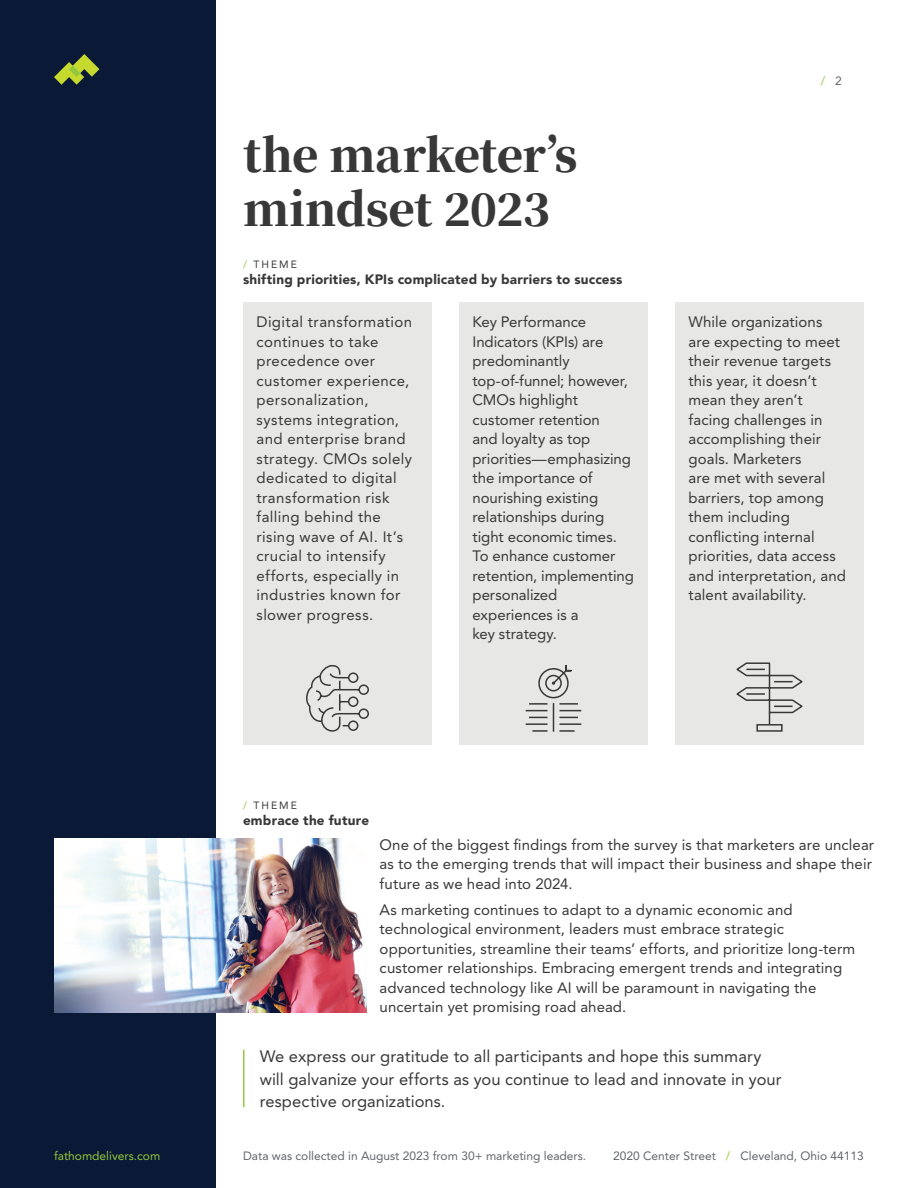
<style>
.page{position:relative;width:918px;height:1188px;background:#fff}
.page>*{position:absolute;margin:0;border:0;box-sizing:border-box;transform-origin:0 0}
.t1{font:900 45px/54px "Noto Serif KR";letter-spacing:-.015em;color:#393839}
.t2{font:16.5px/22.5px "Avenir LT Pro";letter-spacing:.005em;color:#393839}
.t3{font:15px/19.5px "Avenir LT Pro";letter-spacing:.005em;color:#393839}
.t4{font:15px/19.5px "Avenir LT Pro";letter-spacing:.025em;color:#393839}
.t5{font:900 13.5px "Avenir LT Pro";letter-spacing:.015em;color:#393839}
.t6{font:12px "Avenir LT Pro";color:#63656a}
.t7{font:12px "Avenir LT Pro";color:#94c83c}
.t8{font:10.5px "Avenir LT Pro";letter-spacing:.195em;color:#393839}
.s1{color:#94c83c}
.s2{color:#63656a}
</style>
<div class="page">
<div style="left:0;top:0;width:216px;height:1188px;background:#0a1936"></div>
<svg style="left:54px;top:54px;width:45px;height:31px"></svg>
<hr style="left:243px;top:1050px;width:1px;height:57px;background:#95c93d">
<img style="left:54px;top:838px;width:312px;height:174px">
<div style="left:243px;top:302px;width:189px;height:443px;background:#e7e7e6"></div>
<div style="left:459px;top:302px;width:189px;height:443px;background:#e7e7e6"></div>
<div style="left:675px;top:302px;width:189px;height:443px;background:#e7e7e6"></div>
<svg style="left:525px;top:668px;width:57px;height:64px"></svg>
<div style="left:565px;top:665px;width:7px;height:6px;border:2px solid #393839"></div>
<div style="left:538px;top:668px;width:31px;height:30px;border:2px solid #393839;border-radius:50%"></div>
<div style="left:756px;top:724px;width:27px;height:8px;border:2px solid #393839"></div>
<svg style="left:736px;top:662px;width:67px;height:64px"></svg>
<svg style="left:306px;top:665px;width:63px;height:67px"></svg>
<p class="t1" style="left:243px;top:130px;width:336px">the marketer’s mindset 2023</p>
<p class="t8" style="left:243px;top:258px;width:56px"><span class="s1">/</span> THEME</p>
<p class="t5" style="left:243px;top:271px;width:381px">shifting priorities, KPIs complicated by barriers to success</p>
<p class="t7" style="left:821px;top:73px;width:23px">/ <span class="s2">2</span></p>
<p class="t4" style="left:256px;top:312px;width:157px">Digital transformation continues to take precedence over customer experience, personalization, systems integration, and enterprise brand strategy. CMOs solely dedicated to digital transformation risk falling behind the rising wave of AI. It’s crucial to intensify efforts, especially in industries known for slower progress.</p>
<p class="t3" style="left:472px;top:312px;width:163px">Key Performance<br>Indicators (KPIs) are predominantly top-of-funnel; however,<br>CMOs highlight customer retention<br>and loyalty as top priorities—emphasizing the importance of nourishing existing relationships during tight economic times.<br>To enhance customer retention, implementing personalized experiences is a<br>key strategy.</p>
<p class="t3" style="left:688px;top:312px;width:159px">While organizations are expecting to meet their revenue targets this year, it doesn’t mean they aren’t facing challenges in accomplishing their goals. Marketers<br>are met with several barriers, top among them including conflicting internal priorities, data access and interpretation, and talent availability.</p>
<p class="t8" style="left:243px;top:799px;width:56px"><span class="s1">/</span> THEME</p>
<p class="t5" style="left:243px;top:813px;width:128px">embrace the future</p>
<p class="t3" style="left:380px;top:834px;width:496px">One of the biggest findings from the survey is that marketers are unclear as to the emerging trends that will impact their business and shape their future as we head into 2024.</p>
<p class="t3" style="left:380px;top:900px;width:477px">As marketing continues to adapt to a dynamic economic and technological environment, leaders must embrace strategic opportunities, streamline their teams’ efforts, and prioritize long-term customer relationships. Embracing emergent trends and integrating advanced technology like AI will be paramount in navigating the uncertain yet promising road ahead.</p>
<p class="t2" style="left:260px;top:1045px;width:523px">We express our gratitude to all participants and hope this summary will galvanize your efforts as you continue to lead and innovate in your respective organizations.</p>
<p class="t7" style="left:54px;top:1148px;width:108px">fathomdelivers.com</p>
<p class="t6" style="left:243px;top:1148px;width:345px">Data was collected in August 2023 from 30+ marketing leaders.</p>
<p class="t6" style="left:613px;top:1148px;width:252px">2020 Center Street <span class="s1">/</span> Cleveland, Ohio 44113</p>
</div>
